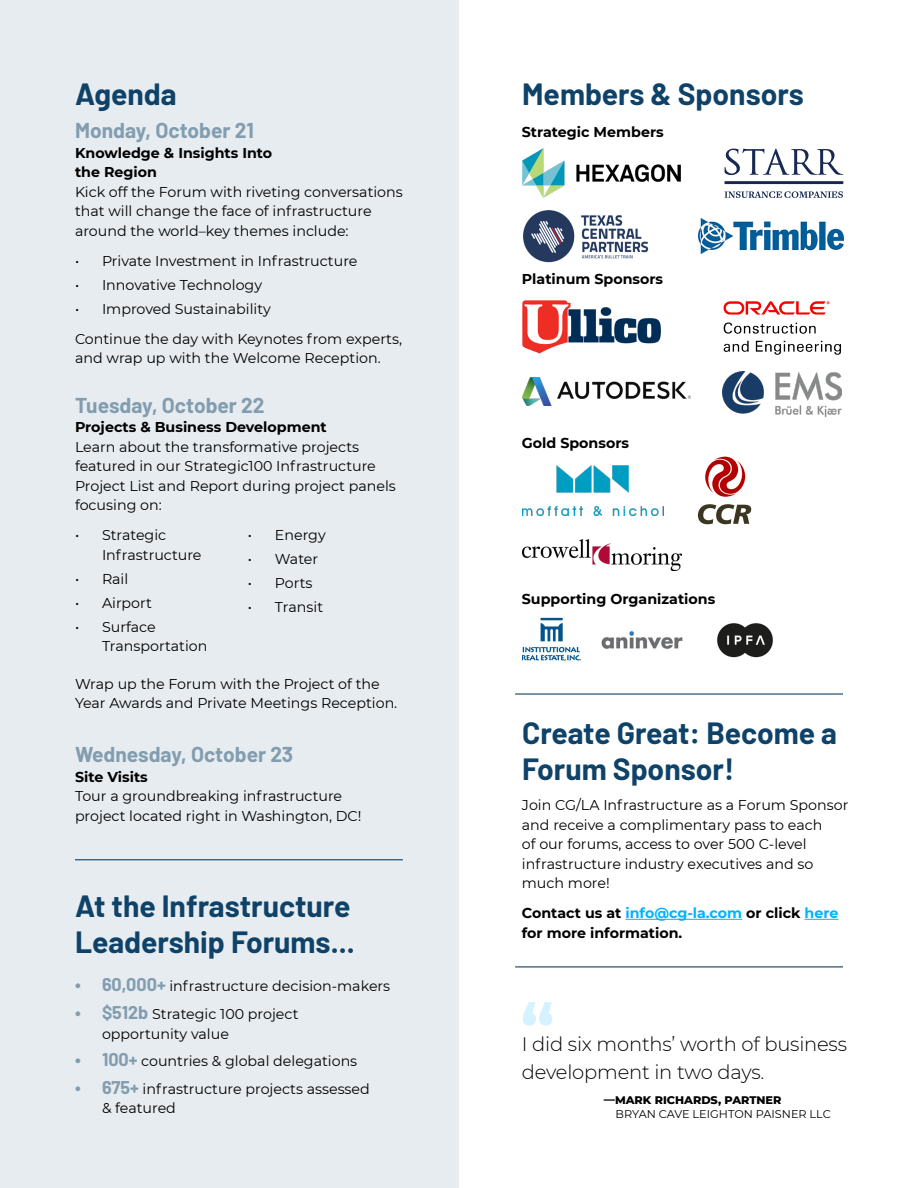
<style>
.page{position:relative;width:918px;height:1188px;background:#fff}
.page>*{position:absolute;margin:0;border:0;box-sizing:border-box;transform-origin:0 0}
.t1{font:700 30px/36px "Barlow";color:#0f4268}
.t2{font:700 21px "Barlow";color:#829db0}
.t3{font:300 19.5px/28.5px "Montserrat";letter-spacing:-.01em;color:#000}
.t4{font:14.25px/19.5px "Montserrat";color:#000}
.t5{font:700 14.25px/19.5px "Montserrat";color:#000}
.t6{font:11.25px "Montserrat";color:#000}
.t7{font:800 11.25px "Montserrat";color:#000}
.s1{font-family:"Barlow";font-weight:700;font-size:18px;color:#829db0}
.s2{color:#00b3ff}
</style>
<div class="page">
<div style="left:0;top:0;width:459px;height:1188px;background:#e7ecf0"></div>
<img style="left:522px;top:465px;width:142px;height:51px">
<img style="left:522px;top:617px;width:59px;height:46px">
<img style="left:522px;top:540px;width:160px;height:30px">
<img style="left:697px;top:456px;width:55px;height:69px">
<img style="left:523px;top:210px;width:126px;height:53px">
<img style="left:522px;top:377px;width:169px;height:29px">
<img style="left:723px;top:301px;width:118px;height:53px">
<img style="left:723px;top:372px;width:119px;height:44px">
<img style="left:522px;top:149px;width:159px;height:49px">
<img style="left:699px;top:219px;width:144px;height:35px">
<hr style="left:725px;top:181px;width:118px;height:3px;background:#172953">
<svg style="left:725px;top:191px;width:118px;height:7px"></svg>
<svg style="left:724px;top:149px;width:119px;height:26px"></svg>
<hr style="left:75px;top:859px;width:328px;height:1px;background:#0f4268">
<hr style="left:515px;top:693px;width:328px;height:2px;background:#0f4268">
<hr style="left:515px;top:966px;width:328px;height:1px;background:#0f4268">
<hr style="left:625px;top:919px;width:117px;height:1px;background:#00b3ff">
<hr style="left:805px;top:919px;width:33px;height:1px;background:#00b3ff">
<svg style="left:523px;top:1002px;width:29px;height:24px"></svg>
<img style="left:601px;top:630px;width:82px;height:19px">
<img style="left:717px;top:623px;width:56px;height:35px">
<img style="left:522px;top:300px;width:139px;height:54px">
<p class="t1" style="left:75px;top:74px;width:103px">Agenda</p>
<p class="t2" style="left:75px;top:115px;width:180px">Monday, October 21</p>
<p class="t5" style="left:75px;top:142px;width:199px">Knowledge &amp; Insights Into</p>
<p class="t5" style="left:75px;top:161px;width:84px">the Region</p>
<p class="t4" style="left:75px;top:181px;width:329px">Kick off the Forum with riveting conversations that will change the face of infrastructure around the world–key themes include:</p>
<p class="t4" style="left:75px;top:250px;width:284px">• Private Investment in Infrastructure</p>
<p class="t4" style="left:75px;top:274px;width:189px">• Innovative Technology</p>
<p class="t4" style="left:75px;top:298px;width:197px">• Improved Sustainability</p>
<p class="t4" style="left:75px;top:328px;width:329px">Continue the day with Keynotes from experts, and wrap up with the Welcome Reception.</p>
<p class="t2" style="left:75px;top:389px;width:191px">Tuesday, October 22</p>
<p class="t5" style="left:75px;top:416px;width:253px">Projects &amp; Business Development</p>
<p class="t4" style="left:75px;top:436px;width:322px">Learn about the transformative projects featured in our Strategic100 Infrastructure Project List and Report during project panels focusing on:</p>
<p class="t4" style="left:102px;top:525px;width:101px;text-indent:-27px">• Strategic<br>Infrastructure</p>
<p class="t4" style="left:75px;top:568px;width:55px">• Rail</p>
<p class="t4" style="left:75px;top:592px;width:78px">• Airport</p>
<p class="t4" style="left:102px;top:616px;width:107px;text-indent:-27px">• Surface<br>Transportation</p>
<p class="t4" style="left:248px;top:525px;width:79px">• Energy</p>
<p class="t4" style="left:248px;top:549px;width:72px">• Water</p>
<p class="t4" style="left:248px;top:573px;width:66px">• Ports</p>
<p class="t4" style="left:248px;top:597px;width:77px">• Transit</p>
<p class="t4" style="left:75px;top:673px;width:324px">Wrap up the Forum with the Project of the<br>Year Awards and Private Meetings Reception.</p>
<p class="t2" style="left:75px;top:739px;width:220px">Wednesday, October 23</p>
<p class="t5" style="left:75px;top:766px;width:74px">Site Visits</p>
<p class="t4" style="left:75px;top:786px;width:288px">Tour a groundbreaking infrastructure project located right in Washington, DC!</p>
<p class="t1" style="left:75px;top:886px;width:282px">At the Infrastructure<br>Leadership Forums...</p>
<p class="t4" style="left:75px;top:976px;width:317px"><span class="s1">• 60,000+</span> infrastructure decision-makers</p>
<p class="t4" style="left:102px;top:1004px;width:198px;text-indent:-27px"><span class="s1">• $512b</span> Strategic 100 project opportunity value</p>
<p class="t4" style="left:75px;top:1051px;width:284px"><span class="s1">• 100+</span> countries &amp; global delegations</p>
<p class="t4" style="left:102px;top:1078px;width:269px;text-indent:-27px"><span class="s1">• 675+</span> infrastructure projects assessed &amp; featured</p>
<p class="t1" style="left:522px;top:74px;width:283px">Members &amp; Sponsors</p>
<p class="t5" style="left:522px;top:121px;width:143px">Strategic Members</p>
<p class="t5" style="left:522px;top:268px;width:143px">Platinum Sponsors</p>
<p class="t5" style="left:522px;top:432px;width:109px">Gold Sponsors</p>
<p class="t5" style="left:522px;top:588px;width:195px">Supporting Organizations</p>
<p class="t1" style="left:522px;top:713px;width:316px">Create Great: Become a<br>Forum Sponsor!</p>
<p class="t4" style="left:522px;top:795px;width:328px">Join CG/LA Infrastructure as a Forum Sponsor and receive a complimentary pass to each<br>of our forums, access to over 500 C-level infrastructure industry executives and so much more!</p>
<p class="t5" style="left:522px;top:903px;width:318px">Contact us at <span class="s2">info@cg-la.com</span> or click <span class="s2">here </span>for more information.</p>
<p class="t3" style="left:522px;top:1029px;width:327px">I did six months’ worth of business development in two days.</p>
<p class="t7" style="left:604px;top:1092px;width:179px">—MARK RICHARDS, PARTNER</p>
<p class="t6" style="left:616px;top:1106px;width:217px">BRYAN CAVE LEIGHTON PAISNER LLC</p>
</div>
